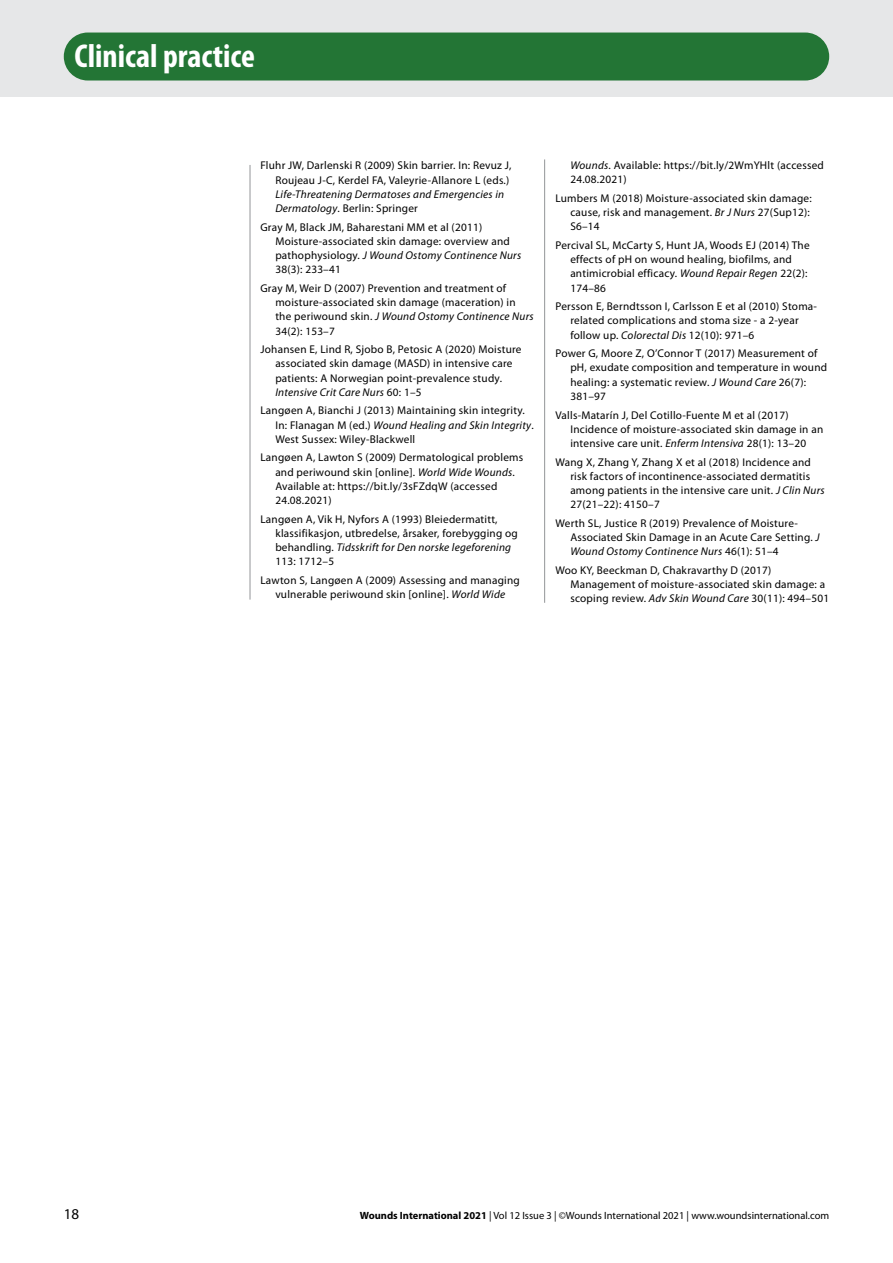
<style>
.page{position:relative;width:893px;height:1263px;background:#fff}
.page>*{position:absolute;margin:0;border:0;box-sizing:border-box;transform-origin:0 0}
.t1{font:700 condensed 33.15px "Myriad Pro";color:#fff}
.t2{font:15px "Myriad Pro";color:#000}
.t3{font:11.25px/14.2px "Myriad Pro";letter-spacing:.02em;color:#000}
.t4{font:italic 11.25px/14.2px "Myriad Pro";letter-spacing:.02em;color:#000}
.t5{font:10.5px "Myriad Pro";color:#000}
.s1{font-style:normal}
.s2{font-style:italic}
.s3{font-weight:700}
</style>
<div class="page">
<div style="left:0;top:0;width:893px;height:97px;background:#e6e7e8"></div>
<div style="left:64px;top:33px;width:765px;height:48px;background:#237535;border-radius:24px"></div>
<hr style="left:544px;top:159px;width:1px;height:444px;background:#939598">
<hr style="left:250px;top:165px;width:1px;height:435px;background:#939598">
<h1 class="t1" style="left:74px;top:35px;width:182px">Clinical practice</h1>
<p class="t3" style="left:260px;top:158px;width:253px;text-align:right">Fluhr JW, Darlenski R (2009) Skin barrier. In: Revuz J,<br>Roujeau J-C, Kerdel FA, Valeyrie-Allanore L (eds.)</p>
<p class="t4" style="left:275px;top:187px;width:230px">Life-Threatening Dermatoses and Emergencies in<br>Dermatology<span class="s1">. Berlin: Springer</span></p>
<p class="t3" style="left:275px;top:219px;width:247px;text-indent:-15px">Gray M, Black JM, Baharestani MM et al (2011)<br>Moisture-associated skin damage: overview and pathophysiology. <span class="s2">J Wound Ostomy Continence Nurs </span>38(3): 233–41</p>
<p class="t3" style="left:275px;top:281px;width:260px;text-indent:-15px">Gray M, Weir D (2007) Prevention and treatment of moisture-associated skin damage (maceration) in the periwound skin. <span class="s2">J Wound Ostomy Continence Nurs </span>34(2): 153–7</p>
<p class="t3" style="left:275px;top:342px;width:248px;text-indent:-15px">Johansen E, Lind R, Sjobo B, Petosic A (2020) Moisture associated skin damage (MASD) in intensive care patients: A Norwegian point-prevalence study.<br><span class="s2">Intensive Crit Care Nurs</span> 60: 1–5</p>
<p class="t3" style="left:275px;top:403px;width:260px;text-indent:-15px">Langøen A, Bianchi J (2013) Maintaining skin integrity.<br>In: Flanagan M (ed.) <span class="s2">Wound Healing and Skin Integrity</span>.<br>West Sussex: Wiley-Blackwell</p>
<p class="t3" style="left:275px;top:450px;width:249px;text-indent:-15px">Langøen A, Lawton S (2009) Dermatological problems and periwound skin [online]. <span class="s2">World Wide Wounds</span>.<br>Available at: https://bit.ly/3sFZdqW (accessed 24.08.2021)</p>
<p class="t3" style="left:275px;top:512px;width:244px;text-indent:-15px">Langøen A, Vik H, Nyfors A (1993) Bleiedermatitt, klassifikasjon, utbredelse, årsaker, forebygging og behandling. <span class="s2">Tidsskrift for Den norske legeforening </span>113: 1712–5</p>
<p class="t3" style="left:260px;top:573px;width:261px;text-align:center">Lawton S, Langøen A (2009) Assessing and managing vulnerable periwound skin [online]. <span class="s2">World Wide</span></p>
<p class="t3" style="left:570px;top:158px;width:255px"><span class="s2">Wounds</span>. Available: https://bit.ly/2WmYHlt (accessed<br>24.08.2021)</p>
<p class="t3" style="left:570px;top:191px;width:243px;text-indent:-15px">Lumbers M (2018) Moisture-associated skin damage: cause, risk and management. <span class="s2">Br J Nurs</span> 27(Sup12):<br>S6–14</p>
<p class="t3" style="left:570px;top:238px;width:241px;text-indent:-15px">Percival SL, McCarty S, Hunt JA, Woods EJ (2014) The effects of pH on wound healing, biofilms, and antimicrobial efficacy. <span class="s2">Wound Repair Regen</span> 22(2):<br>174–86</p>
<p class="t3" style="left:570px;top:299px;width:248px;text-indent:-15px">Persson E, Berndtsson I, Carlsson E et al (2010) Stoma&shy;related complications and stoma size - a 2-year follow up. <span class="s2">Colorectal Dis</span> 12(10): 971–6</p>
<p class="t3" style="left:570px;top:346px;width:258px;text-indent:-15px">Power G, Moore Z, O’Connor T (2017) Measurement of pH, exudate composition and temperature in wound healing: a systematic review. <span class="s2">J Wound Care</span> 26(7):<br>381–97</p>
<p class="t3" style="left:570px;top:407px;width:254px;text-indent:-15px">Valls-Matarín J, Del Cotillo-Fuente M et al (2017)<br>Incidence of moisture-associated skin damage in an intensive care unit. <span class="s2">Enferm Intensiva</span> 28(1): 13–20</p>
<p class="t3" style="left:570px;top:454px;width:256px;text-indent:-15px">Wang X, Zhang Y, Zhang X et al (2018) Incidence and risk factors of incontinence-associated dermatitis among patients in the intensive care unit. <span class="s2">J Clin Nurs </span>27(21–22): 4150–7</p>
<p class="t3" style="left:570px;top:516px;width:251px;text-indent:-15px">Werth SL, Justice R (2019) Prevalence of Moisture-<br>Associated Skin Damage in an Acute Care Setting. <span class="s2">J<br>Wound Ostomy Continence Nurs</span> 46(1): 51–4</p>
<p class="t3" style="left:570px;top:563px;width:260px;text-indent:-15px">Woo KY, Beeckman D, Chakravarthy D (2017)<br>Management of moisture-associated skin damage: a scoping review. <span class="s2">Adv Skin Wound Care</span> 30(11): 494–501</p>
<h2 class="t2" style="left:64px;top:1204px;width:17px">18</h2>
<p class="t5" style="left:360px;top:1208px;width:471px"><span class="s3">Wounds International 2021</span> | Vol 12 Issue 3 | ©Wounds International 2021 | www.woundsinternational.com</p>
</div>
